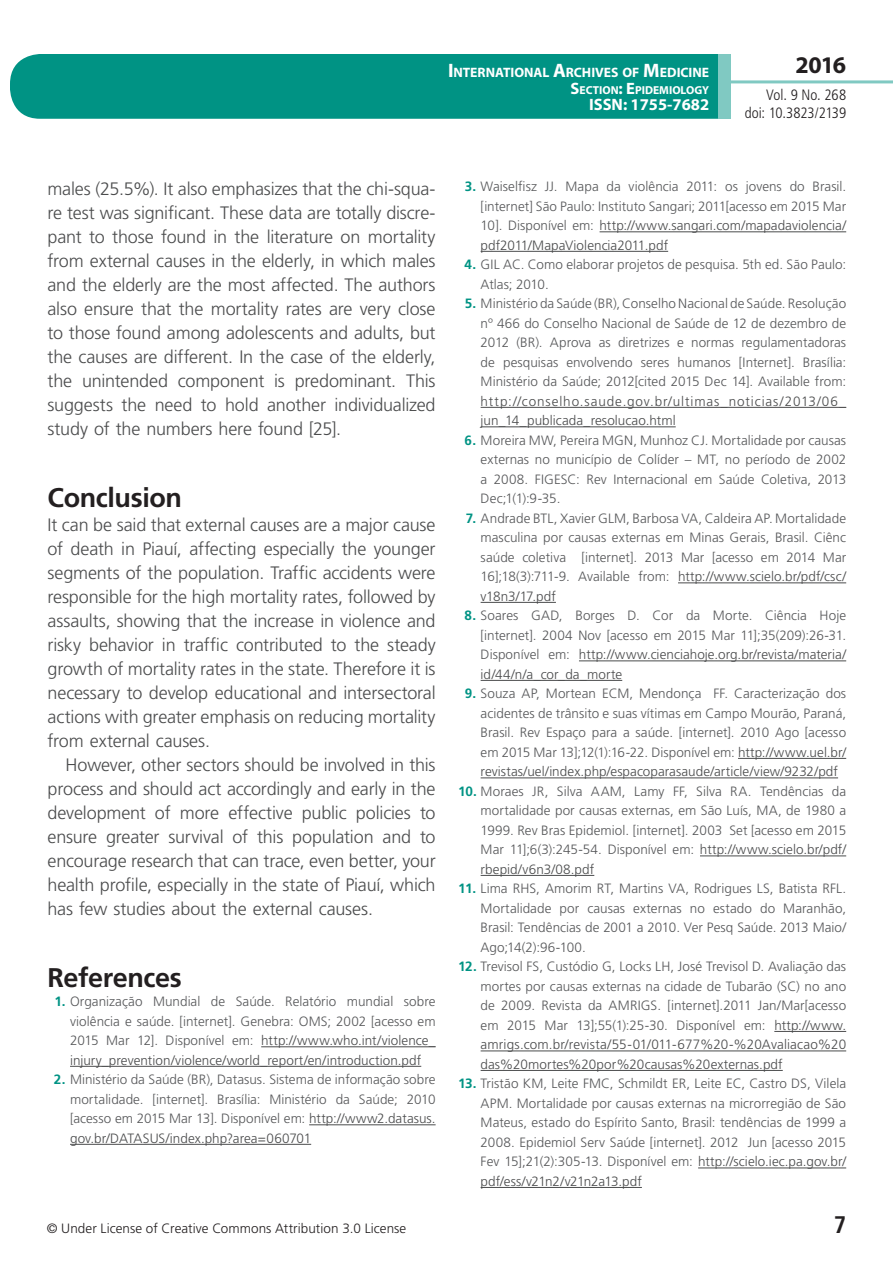
<style>
.page{position:relative;width:893px;height:1263px;background:#fff}
.page>*{position:absolute;margin:0;border:0;box-sizing:border-box;transform-origin:0 0}
.t1{font:700 27px "Frutiger LT Std";letter-spacing:-.015em;color:#231f20}
.t2{font:700 24px "Myriad Pro";color:#231f20}
.t3{font:700 condensed 24px "Frutiger LT Std";color:#231f20}
.t4{font:300 18px/24px "Frutiger LT Std";letter-spacing:-.01em;color:#4b4c4d;text-align:justify}
.t5{font:700 16.5px "Myriad Pro";color:#fff}
.t6{font:300 condensed 15px/18px "Frutiger LT Std";color:#231f20;text-align:right}
.t7{font:700 13.65px "Myriad Pro";letter-spacing:-.005em;color:#fff}
.t8{font:300 13.5px/19.5px "Frutiger LT Std";letter-spacing:.005em;color:#57585a;text-align:justify}
.t9{font:300 13.5px/19.5px "Frutiger LT Std";letter-spacing:.06em;color:#4b4c4d}
.t10{font:300 13.5px "Frutiger LT Std";letter-spacing:.005em;color:#231f20}
.t11{font:700 11.55px "Myriad Pro";color:#fff}
.s1{font-size:19.5px}
.s2{font-size:16.5px}
.s3{font-weight:700;color:#009384}
.s4{color:#4b4c4d}
</style>
<div class="page">
<div style="left:10px;top:54px;width:775px;height:65px;background:#009384;border-radius:30px"></div>
<div style="left:732px;top:0;width:161px;height:157px;background:#fff"></div>
<hr style="left:730px;top:80px;width:163px;height:3px;background:#80c9c2">
<div style="left:718px;top:54px;width:13px;height:65px;background:#80c9c2"></div>
<hr style="left:261px;top:1046px;width:175px;height:1px;background:#4b4c4d">
<hr style="left:70px;top:1066px;width:351px;height:1px;background:#4b4c4d">
<hr style="left:309px;top:1124px;width:127px;height:1px;background:#4b4c4d">
<hr style="left:70px;top:1144px;width:241px;height:1px;background:#4b4c4d">
<hr style="left:600px;top:231px;width:246px;height:1px;background:#4b4c4d">
<hr style="left:481px;top:251px;width:187px;height:1px;background:#4b4c4d">
<hr style="left:481px;top:407px;width:365px;height:1px;background:#4b4c4d">
<hr style="left:481px;top:426px;width:195px;height:1px;background:#4b4c4d">
<hr style="left:678px;top:582px;width:168px;height:1px;background:#4b4c4d">
<hr style="left:481px;top:602px;width:75px;height:1px;background:#4b4c4d">
<hr style="left:579px;top:660px;width:267px;height:1px;background:#4b4c4d">
<hr style="left:481px;top:680px;width:141px;height:1px;background:#4b4c4d">
<hr style="left:738px;top:758px;width:108px;height:1px;background:#4b4c4d">
<hr style="left:481px;top:777px;width:357px;height:1px;background:#4b4c4d">
<hr style="left:700px;top:855px;width:146px;height:1px;background:#4b4c4d">
<hr style="left:481px;top:875px;width:113px;height:1px;background:#4b4c4d">
<hr style="left:774px;top:1031px;width:72px;height:1px;background:#4b4c4d">
<hr style="left:481px;top:1050px;width:365px;height:1px;background:#4b4c4d">
<hr style="left:481px;top:1070px;width:302px;height:1px;background:#4b4c4d">
<hr style="left:698px;top:1167px;width:148px;height:1px;background:#4b4c4d">
<hr style="left:481px;top:1187px;width:161px;height:1px;background:#4b4c4d">
<p class="t7" style="left:448px;top:64px;width:263px"><span class="s1">I</span>NTERNATIONAL <span class="s1">A</span>RCHIVES OF <span class="s1">M</span>EDICINE</p>
<p class="t11" style="left:571px;top:82px;width:140px"><span class="s2">S</span>ECTION<span class="s2">: E</span>PIDEMIOLOGY</p>
<p class="t5" style="left:589px;top:94px;width:122px">ISSN: 1755-7682</p>
<h2 class="t2" style="left:795px;top:49px;width:52px">2016</h2>
<p class="t6" style="left:745px;top:86px;width:103px">Vol. 9 No. 268 doi: 10.3823/2139</p>
<p class="t4" style="left:48px;top:177px;width:390px">males (25.5%). It also emphasizes that the chi-squa&shy;re test was significant. These data are totally discre&shy;pant to those found in the literature on mortality from external causes in the elderly, in which males and the elderly are the most affected. The authors also ensure that the mortality rates are very close to those found among adolescents and adults, but the causes are different. In the case of the elderly, the unintended component is predominant. This suggests the need to hold another individualized study of the numbers here found [25].</p>
<h1 class="t1" style="left:48px;top:482px;width:136px">Conclusion</h1>
<p class="t4" style="left:48px;top:513px;width:390px">It can be said that external causes are a major cause of death in Piauí, affecting especially the younger segments of the population. Traffic accidents were responsible for the high mortality rates, followed by assaults, showing that the increase in violence and risky behavior in traffic contributed to the steady growth of mortality rates in the state. Therefore it is necessary to develop educational and intersectoral actions with greater emphasis on reducing mortality from external causes.</p>
<p class="t4" style="left:48px;top:753px;width:390px;text-indent:18px">However, other sectors should be involved in this process and should act accordingly and early in the development of more effective public policies to ensure greater survival of this population and to encourage research that can trace, even better, your health profile, especially in the state of Piauí, which has few studies about the external causes.</p>
<h1 class="t1" style="left:48px;top:962px;width:136px">References</h1>
<p class="t8" style="left:70px;top:992px;width:367px;text-indent:-16px"><span class="s3">1.</span> Organização Mundial de Saúde. Relatório mundial sobre violência e saúde. [internet]. Genebra: OMS; 2002 [acesso em 2015 Mar 12]. Disponível em: <span class="s4">http://www.who.int/violence_ injury_prevention/violence/world_report/en/introduction.pdf</span></p>
<p class="t8" style="left:70px;top:1070px;width:367px;text-indent:-16px"><span class="s3">2.</span> Ministério da Saúde (BR), Datasus. Sistema de informação sobre mortalidade. [internet]. Brasília: Ministério da Saúde; 2010 [acesso em 2015 Mar 13]. Disponível em: <span class="s4">http://www2.datasus. gov.br/DATASUS/index.php?area=060701</span></p>
<p class="t8" style="left:481px;top:177px;width:367px;text-indent:-16px"><span class="s3">3.</span> Waiselfisz JJ. Mapa da violência 2011: os jovens do Brasil. [internet] São Paulo: Instituto Sangari; 2011[acesso em 2015 Mar 10]. Disponível em: <span class="s4">http://www.sangari.com/mapadaviolencia/ pdf2011/MapaViolencia2011.pdf</span></p>
<p class="t8" style="left:481px;top:255px;width:367px;text-indent:-16px"><span class="s3">4.</span> GIL AC. Como elaborar projetos de pesquisa. 5th ed. São Paulo:<br>Atlas; 2010.</p>
<p class="t8" style="left:481px;top:294px;width:367px;text-indent:-16px"><span class="s3">5.</span> Ministério da Saúde (BR), Conselho Nacional de Saúde. Resolução nº 466 do Conselho Nacional de Saúde de 12 de dezembro de 2012 (BR). Aprova as diretrizes e normas regulamentadoras de pesquisas envolvendo seres humanos [Internet]. Brasília:<br>Ministério da Saúde; 2012[cited 2015 Dec 14]. Available from:</p>
<p class="t9" style="left:481px;top:392px;width:367px">http://conselho.saude.gov.br/ultimas_noticias/2013/06_ jun_14_publicada_resolucao.html</p>
<p class="t8" style="left:481px;top:431px;width:367px;text-indent:-16px"><span class="s3">6.</span> Moreira MW, Pereira MGN, Munhoz CJ. Mortalidade por causas externas no município de Colíder – MT, no período de 2002 a 2008. FIGESC: Rev Internacional em Saúde Coletiva, 2013<br>Dec;1(1):9-35.</p>
<p class="t8" style="left:481px;top:509px;width:367px;text-indent:-15px"><span class="s3">7.</span> Andrade BTL, Xavier GLM, Barbosa VA, Caldeira AP. Mortalidade masculina por causas externas em Minas Gerais, Brasil. Ciênc saúde coletiva [internet]. 2013 Mar [acesso em 2014 Mar 16];18(3):711-9. Available from: <span class="s4">http://www.scielo.br/pdf/csc/ v18n3/17.pdf</span></p>
<p class="t8" style="left:481px;top:606px;width:367px;text-indent:-16px"><span class="s3">8.</span> Soares GAD, Borges D. Cor da Morte. Ciência Hoje [internet]. 2004 Nov [acesso em 2015 Mar 11];35(209):26-31.<br>Disponível em: <span class="s4">http://www.cienciahoje.org.br/revista/materia/ id/44/n/a_cor_da_morte</span></p>
<p class="t8" style="left:481px;top:684px;width:367px;text-indent:-16px"><span class="s3">9.</span> Souza AP, Mortean ECM, Mendonça FF. Caracterização dos acidentes de trânsito e suas vítimas em Campo Mourão, Paraná, Brasil. Rev Espaço para a saúde. [internet]. 2010 Ago [acesso em 2015 Mar 13];12(1):16-22. Disponível em: <span class="s4">http://www.uel.br/ revistas/uel/index.php/espacoparasaude/article/view/9232/pdf</span></p>
<p class="t8" style="left:481px;top:782px;width:367px;text-indent:-23px"><span class="s3">10.</span> Moraes JR, Silva AAM, Lamy FF, Silva RA. Tendências da mortalidade por causas externas, em São Luís, MA, de 1980 a 1999. Rev Bras Epidemiol. [internet]. 2003 Set [acesso em 2015<br>Mar 11];6(3):245-54. Disponível em: <span class="s4">http://www.scielo.br/pdf/ rbepid/v6n3/08.pdf</span></p>
<p class="t8" style="left:481px;top:879px;width:367px;text-indent:-22px"><span class="s3">11.</span> Lima RHS, Amorim RT, Martins VA, Rodrigues LS, Batista RFL.<br>Mortalidade por causas externas no estado do Maranhão, Brasil: Tendências de 2001 a 2010. Ver Pesq Saúde. 2013 Maio/ Ago;14(2):96-100.</p>
<p class="t8" style="left:481px;top:957px;width:367px;text-indent:-23px"><span class="s3">12.</span> Trevisol FS, Custódio G, Locks LH, José Trevisol D. Avaliação das mortes por causas externas na cidade de Tubarão (SC) no ano de 2009. Revista da AMRIGS. [internet].2011 Jan/Mar[acesso em 2015 Mar 13];55(1):25-30. Disponível em: <span class="s4">http://www. amrigs.com.br/revista/55-01/011-677%20-%20Avaliacao%20 das%20mortes%20por%20causas%20externas.pdf</span></p>
<p class="t8" style="left:481px;top:1074px;width:367px;text-indent:-22px"><span class="s3">13.</span> Tristão KM, Leite FMC, Schmildt ER, Leite EC, Castro DS, Vilela APM. Mortalidade por causas externas na microrregião de São Mateus, estado do Espírito Santo, Brasil: tendências de 1999 a 2008. Epidemiol Serv Saúde [internet]. 2012 Jun [acesso 2015<br>Fev 15];21(2):305-13. Disponível em: <span class="s4">http://scielo.iec.pa.gov.br/ pdf/ess/v21n2/v21n2a13.pdf</span></p>
<p class="t10" style="left:47px;top:1220px;width:361px">© Under License of Creative Commons Attribution 3.0 License</p>
<h2 class="t3" style="left:834px;top:1210px;width:14px">7</h2>
</div>
